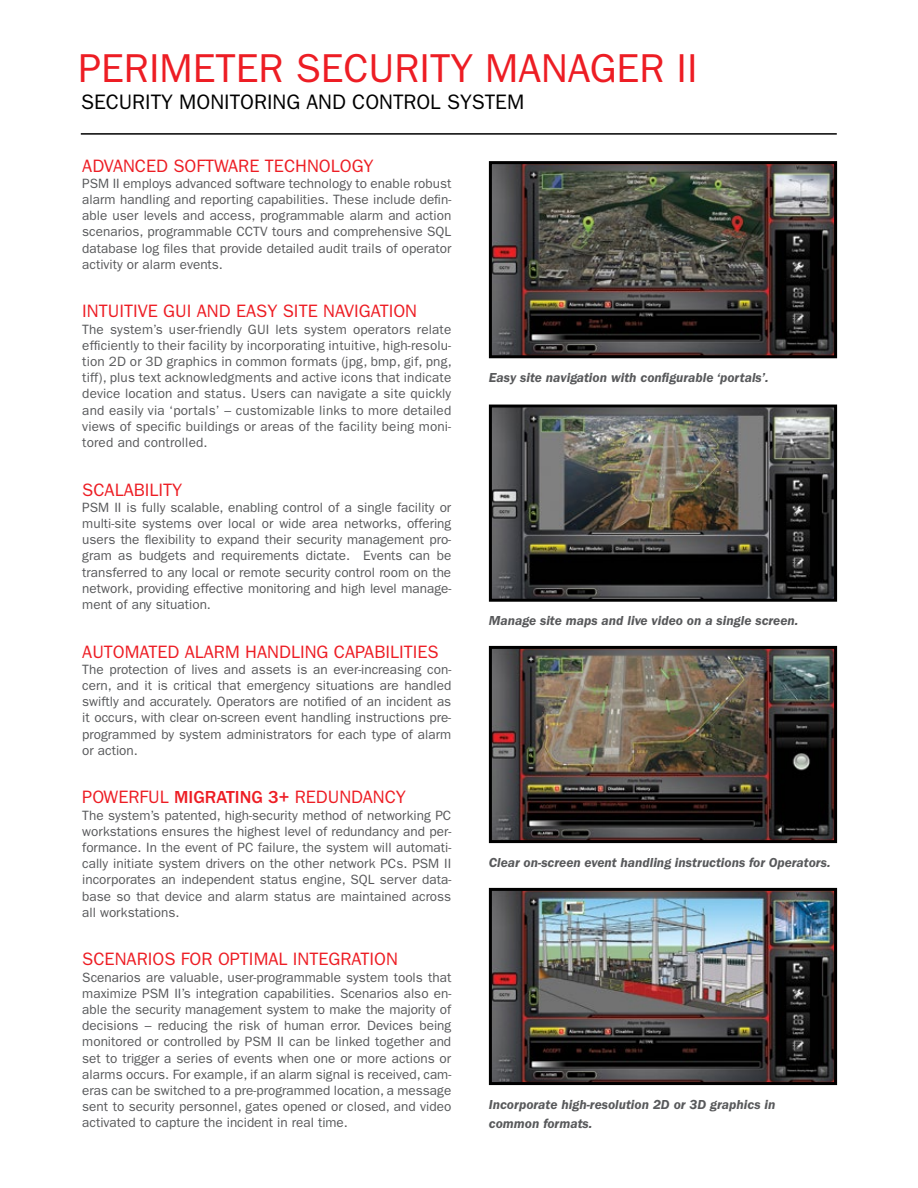
<style>
.page{position:relative;width:918px;height:1188px;background:#fff}
.page>*{position:absolute;margin:0;border:0;box-sizing:border-box;transform-origin:0 0}
.t1{font:40.5px "ITC Franklin Gothic Std";color:#ed1d24}
.t2{font:21px "ITC Franklin Gothic Std";color:#000}
.t3{font:18px "ITC Franklin Gothic Std";color:#ed1d24}
.t4{font:13.5px/16.2px "ITC Franklin Gothic Std";color:#58595b;text-align:justify}
.t5{font:italic 600 13.5px/18.8px "ITC Franklin Gothic Std";color:#58595b}
.s1{font-weight:500}
</style>
<div class="page">
<hr style="left:81px;top:133px;width:756px;height:2px;background:#000">
<img style="left:493px;top:165px;width:340px;height:189px">
<div style="left:489px;top:161px;width:348px;height:197px;border:3px solid #000"></div>
<img style="left:493px;top:650px;width:340px;height:189px">
<div style="left:489px;top:646px;width:348px;height:197px;border:3px solid #000"></div>
<img style="left:493px;top:409px;width:340px;height:189px">
<div style="left:489px;top:405px;width:348px;height:197px;border:3px solid #000"></div>
<img style="left:493px;top:892px;width:340px;height:189px">
<div style="left:489px;top:888px;width:348px;height:197px;border:3px solid #000"></div>
<h1 class="t1" style="left:79px;top:45px;width:621px">PERIMETER SECURITY MANAGER II</h1>
<h2 class="t2" style="left:81px;top:90px;width:445px">SECURITY MONITORING AND CONTROL SYSTEM</h2>
<h3 class="t3" style="left:82px;top:155px;width:293px">ADVANCED SOFTWARE TECHNOLOGY</h3>
<p class="t4" style="left:82px;top:175px;width:371px">PSM II employs advanced software technology to enable robust alarm handling and reporting capabilities. These include defin&shy;able user levels and access, programmable alarm and action scenarios, programmable CCTV tours and comprehensive SQL database log files that provide detailed audit trails of operator activity or alarm events.</p>
<h3 class="t3" style="left:82px;top:301px;width:336px">INTUITIVE GUI AND EASY SITE NAVIGATION</h3>
<p class="t4" style="left:82px;top:321px;width:371px">The system’s user-friendly GUI lets system operators relate efficiently to their facility by incorporating intuitive, high-resolu&shy;tion 2D or 3D graphics in common formats (jpg, bmp, gif, png, tiff), plus text acknowledgments and active icons that indicate device location and status. Users can navigate a site quickly and easily via ‘portals’ – customizable links to more detailed views of specific buildings or areas of the facility being moni&shy;tored and controlled.</p>
<h3 class="t3" style="left:82px;top:479px;width:102px">SCALABILITY</h3>
<p class="t4" style="left:82px;top:499px;width:371px">PSM II is fully scalable, enabling control of a single facility or multi-site systems over local or wide area networks, offering users the flexibility to expand their security management pro&shy;gram as budgets and requirements dictate. Events can be transferred to any local or remote security control room on the network, providing effective monitoring and high level manage&shy;ment of any situation.</p>
<h3 class="t3" style="left:82px;top:641px;width:358px">AUTOMATED ALARM HANDLING CAPABILITIES</h3>
<p class="t4" style="left:82px;top:661px;width:371px">The protection of lives and assets is an ever-increasing con&shy;cern, and it is critical that emergency situations are handled swiftly and accurately. Operators are notified of an incident as it occurs, with clear on-screen event handling instructions pre&shy;programmed by system administrators for each type of alarm or action.</p>
<h3 class="t3" style="left:82px;top:787px;width:325px">POWERFUL <span class="s1">MIGRATING 3+</span> REDUNDANCY</h3>
<p class="t4" style="left:82px;top:807px;width:371px">The system’s patented, high-security method of networking PC workstations ensures the highest level of redundancy and per&shy;formance. In the event of PC failure, the system will automati&shy;cally initiate system drivers on the other network PCs. PSM II incorporates an independent status engine, SQL server data&shy;base so that device and alarm status are maintained across all workstations.</p>
<h3 class="t3" style="left:82px;top:949px;width:317px">SCENARIOS FOR OPTIMAL INTEGRATION</h3>
<p class="t4" style="left:82px;top:969px;width:371px">Scenarios are valuable, user-programmable system tools that maximize PSM II’s integration capabilities. Scenarios also en&shy;able the security management system to make the majority of decisions – reducing the risk of human error. Devices being monitored or controlled by PSM II can be linked together and set to trigger a series of events when one or more actions or alarms occurs. For example, if an alarm signal is received, cam&shy;eras can be switched to a pre-programmed location, a message sent to security personnel, gates opened or closed, and video activated to capture the incident in real time.</p>
<p class="t5" style="left:489px;top:369px;width:281px">Easy site navigation with configurable ‘portals’.</p>
<p class="t5" style="left:489px;top:611px;width:311px">Manage site maps and live video on a single screen.</p>
<p class="t5" style="left:489px;top:853px;width:343px">Clear on-screen event handling instructions for Operators.</p>
<p class="t5" style="left:489px;top:1096px;width:288px">Incorporate high-resolution 2D or 3D graphics in common formats.</p>
</div>
